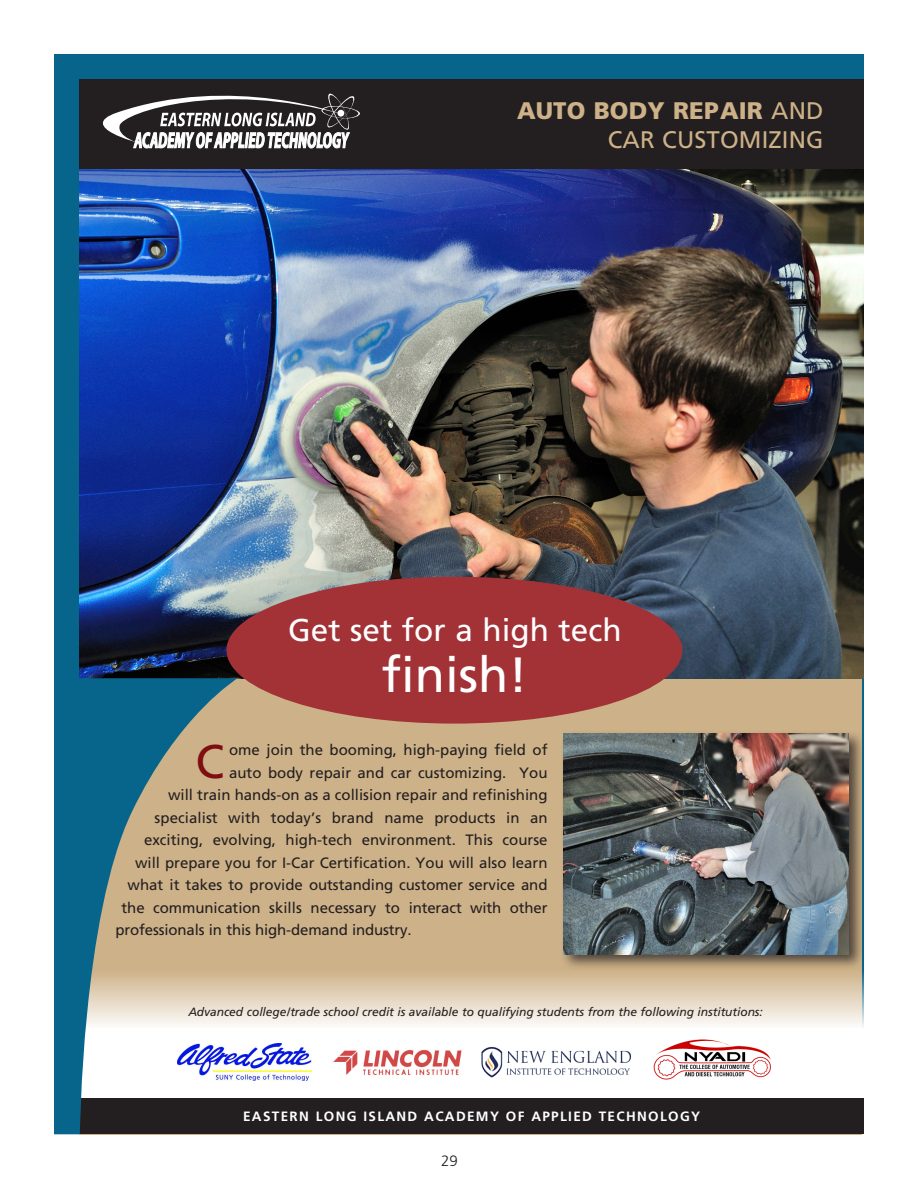
<style>
.page{position:relative;width:918px;height:1188px;background:#fff}
.page>*{position:absolute;margin:0;border:0;box-sizing:border-box;transform-origin:0 0}
.t1{font:49.5px "Frutiger LT Std";color:#fff}
.t2{font:47.25px "Frutiger LT Std";color:#7e0e10}
.t3{font:31.5px "Frutiger LT Std";color:#fff}
.t4{font:24px/28.8px "Frutiger LT Std";letter-spacing:.005em;color:#cdb188;text-align:right}
.t5{font:15px "Frutiger LT Std";color:#231f20}
.t6{font:300 15px "Frutiger LT Std";color:#231f20}
.t7{font:700 13.5px "Frutiger LT Std";letter-spacing:.1em;color:#fff}
.t8{font:italic 12px "Frutiger LT Std";letter-spacing:-.005em;color:#231f20}
.s1{font-weight:900}
</style>
<div class="page">
<div style="left:54px;top:54px;width:810px;height:1080px;background:#07648b"></div>
<div style="left:80px;top:539px;width:782px;height:595px;background:#cdb188"></div>
<img style="left:79px;top:169px;width:785px;height:509px">
<div style="left:79px;top:79px;width:785px;height:90px;background:#231f20"></div>
<svg style="left:103px;top:94px;width:257px;height:54px"></svg>
<div style="left:338px;top:110px;width:6px;height:7px;background:#fff;border-radius:50%"></div>
<div style="left:79px;top:965px;width:785px;height:64px;background:linear-gradient(to bottom,#caac80,#fcfbf9)"></div>
<div style="left:79px;top:1098px;width:785px;height:36px;background:#231f20"></div>
<div style="left:79px;top:1028px;width:785px;height:70px;background:#fff"></div>
<div style="left:226px;top:577px;width:456px;height:147px;background:#a33237;border-radius:50%"></div>
<div style="left:560px;top:729px;width:305px;height:242px;background:#231f20;opacity:.75"></div>
<img style="left:564px;top:733px;width:285px;height:221px">
<img style="left:333px;top:1049px;width:129px;height:26px">
<img style="left:653px;top:1039px;width:118px;height:41px">
<img style="left:238px;top:1044px;width:73px;height:36px">
<svg style="left:79px;top:678px;width:159px;height:456px"></svg>
<img style="left:481px;top:1046px;width:150px;height:32px">
<h3 class="t4" style="left:517px;top:96px;width:308px"><span class="s1">AUTO BODY REPAIR</span> AND<br>CAR CUSTOMIZING</h3>
<h3 class="t3" style="left:288px;top:612px;width:335px">Get set for a high tech</h3>
<h1 class="t1" style="left:382px;top:646px;width:147px">finish!</h1>
<h2 class="t2" style="left:196px;top:734px;width:30px">C</h2>
<p class="t5" style="left:229px;top:741px;width:320px">ome join the booming, high-paying field of</p>
<p class="t5" style="left:229px;top:764px;width:320px">auto body repair and car customizing. You</p>
<p class="t5" style="left:168px;top:786px;width:381px">will train hands-on as a collision repair and refinishing</p>
<p class="t5" style="left:155px;top:809px;width:395px">specialist with today’s brand name products in an</p>
<p class="t5" style="left:144px;top:831px;width:405px">exciting, evolving, high-tech environment. This course</p>
<p class="t5" style="left:135px;top:854px;width:414px">will prepare you for I-Car Certification. You will also learn</p>
<p class="t5" style="left:128px;top:876px;width:422px">what it takes to provide outstanding customer service and</p>
<p class="t5" style="left:122px;top:899px;width:428px">the communication skills necessary to interact with other</p>
<p class="t5" style="left:116px;top:921px;width:298px">professionals in this high-demand industry.</p>
<p class="t8" style="left:188px;top:1005px;width:576px">Advanced college/trade school credit is available to qualifying students from the following institutions:</p>
<p class="t7" style="left:243px;top:1108px;width:459px">EASTERN LONG ISLAND ACADEMY OF APPLIED TECHNOLOGY</p>
<p class="t6" style="left:441px;top:1152px;width:18px">29</p>
</div>
